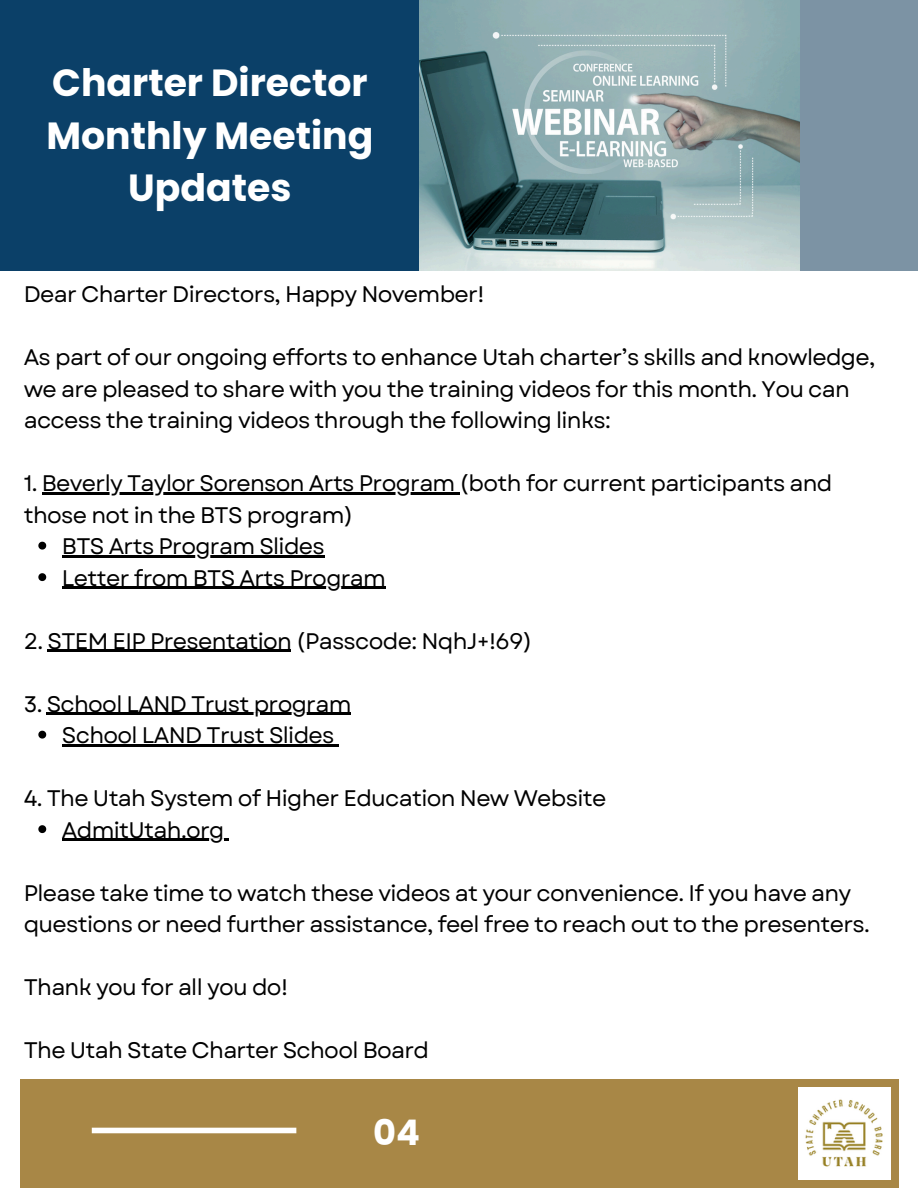
<style>
.page{position:relative;width:918px;height:1188px;background:#fff}
.page>*{position:absolute;margin:0;border:0;box-sizing:border-box;transform-origin:0 0}
.t1{font:700 37.8px/52.8px "Poppins";color:#fff;text-align:center}
.t2{font:700 35.25px "Poppins";color:#fff}
.t3{font:22.5px/31.5px "Garet";letter-spacing:-.03em;color:#000}
</style>
<div class="page">
<div style="left:0;top:0;width:420px;height:270px;background:#0b4068"></div>
<div style="left:626px;top:0;width:292px;height:270px;background:#7c93a4"></div>
<div style="left:20px;top:1079px;width:878px;height:109px;background:#a88746"></div>
<div style="left:92px;top:1128px;width:204px;height:5px;background:#fff"></div>
<img style="left:420px;top:0;width:379px;height:270px">
<img style="left:799px;top:1087px;width:92px;height:93px">
<hr style="left:42px;top:492px;width:418px;height:2px;background:#000">
<svg style="left:38px;top:542px;width:8px;height:8px"></svg>
<hr style="left:62px;top:555px;width:262px;height:2px;background:#000">
<svg style="left:38px;top:573px;width:8px;height:8px"></svg>
<hr style="left:62px;top:587px;width:323px;height:2px;background:#000">
<hr style="left:48px;top:650px;width:243px;height:2px;background:#000">
<hr style="left:47px;top:713px;width:304px;height:2px;background:#000">
<svg style="left:38px;top:731px;width:8px;height:8px"></svg>
<hr style="left:62px;top:744px;width:272px;height:2px;background:#000">
<svg style="left:38px;top:825px;width:8px;height:8px"></svg>
<hr style="left:62px;top:839px;width:162px;height:2px;background:#000">
<h1 class="t1" style="left:46px;top:56px;width:328px">Charter Director<br>Monthly Meeting<br>Updates</h1>
<p class="t3" style="left:24px;top:279px;width:462px">Dear Charter Directors, Happy November!</p>
<p class="t3" style="left:24px;top:342px;width:853px">As part of our ongoing efforts to enhance Utah charter’s skills and knowledge, we are pleased to share with you the training videos for this month. You can access the training videos through the following links:</p>
<p class="t3" style="left:24px;top:468px;width:810px">1. Beverly Taylor Sorenson Arts Program (both for current participants and</p>
<p class="t3" style="left:24px;top:499px;width:331px;text-align:center">those not in the BTS program)<br>BTS Arts Program Slides</p>
<p class="t3" style="left:62px;top:562px;width:326px">Letter from BTS Arts Program</p>
<p class="t3" style="left:24px;top:625px;width:510px">2. STEM EIP Presentation (Passcode: NqhJ+!69)</p>
<p class="t3" style="left:24px;top:688px;width:329px">3. School LAND Trust program</p>
<p class="t3" style="left:62px;top:720px;width:274px">School LAND Trust Slides</p>
<p class="t3" style="left:24px;top:783px;width:584px">4. The Utah System of Higher Education New Website</p>
<p class="t3" style="left:62px;top:814px;width:164px">AdmitUtah.org</p>
<p class="t3" style="left:24px;top:877px;width:829px">Please take time to watch these videos at your convenience. If you have any</p>
<p class="t3" style="left:24px;top:909px;width:848px">questions or need further assistance, feel free to reach out to the presenters.</p>
<p class="t3" style="left:24px;top:972px;width:266px">Thank you for all you do!</p>
<p class="t3" style="left:24px;top:1035px;width:407px">The Utah State Charter School Board</p>
<h2 class="t2" style="left:373px;top:1108px;width:48px">04</h2>
</div>
